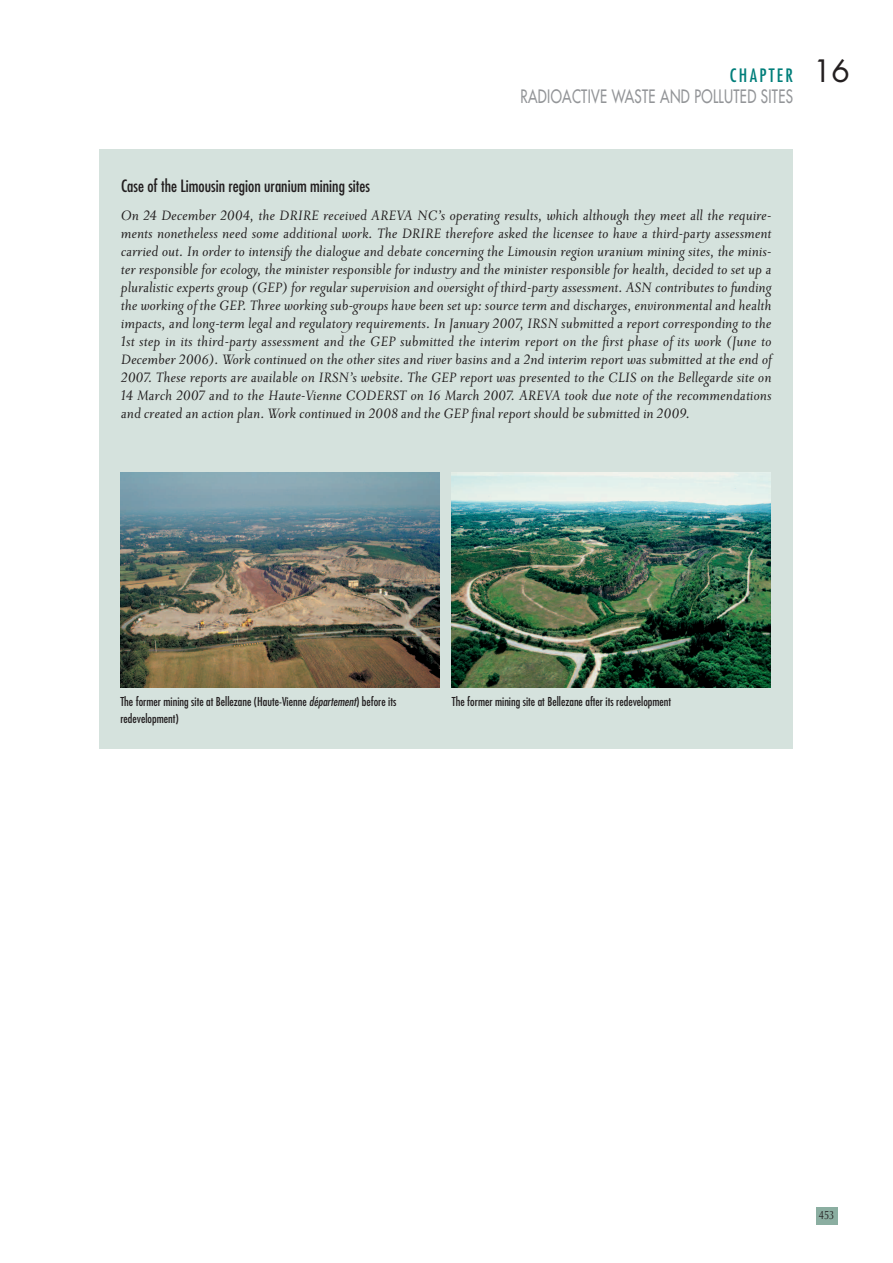
<style>
.page{position:relative;width:893px;height:1263px;background:#fff}
.page>*{position:absolute;margin:0;border:0;box-sizing:border-box;transform-origin:0 0}
.t1{font:18px/21px "Futura";letter-spacing:.025em;color:#939598;scale:.75 1}
.t2{font:italic 16.5px/18px "Priori Ser Reg";color:#231f20;text-align:justify}
.t3{font:condensed 16.5px "Futura";color:#231f20}
.t4{font:condensed 12px/16.5px "Futura";color:#231f20}
.t5{font:12px "Optima";color:#231f20;scale:.8 1}
.s1{font-stretch:condensed;color:#007e7a}
.s2{font-size:30px;color:#231f20}
.s3{font-style:italic}
</style>
<div class="page">
<div style="left:816px;top:1208px;width:22px;height:17px;background:#8baea1"></div>
<div style="left:100px;top:149px;width:693px;height:599px;background:#d5e2dd"></div>
<img style="left:120px;top:472px;width:319px;height:215px">
<img style="left:452px;top:472px;width:319px;height:215px">
<p class="t1" style="left:520px;top:66px;width:441px;text-indent:209px"><span class="s1">CHAPTER</span> <span class="s2">16<br></span>RADIOACTIVE WASTE AND POLLUTED SITES</p>
<p class="t3" style="left:121px;top:179px;width:250px">Case of the Limousin region uranium mining sites</p>
<p class="t2" style="left:121px;top:205px;width:652px">On 24 December 2004, the DRIRE received AREVA NC’s operating results, which although they meet all the require&shy;ments nonetheless need some additional work. The DRIRE therefore asked the licensee to have a third-party assessment carried out. In order to intensify the dialogue and debate concerning the Limousin region uranium mining sites, the minis&shy;ter responsible for ecology, the minister responsible for industry and the minister responsible for health, decided to set up a pluralistic experts group (GEP) for regular supervision and oversight of third-party assessment. ASN contributes to funding the working of the GEP. Three working sub-groups have been set up: source term and discharges, environmental and health impacts, and long-term legal and regulatory requirements. In January 2007, IRSN submitted a report corresponding to the 1st step in its third-party assessment and the GEP submitted the interim report on the first phase of its work (June to December 2006). Work continued on the other sites and river basins and a 2nd interim report was submitted at the end of 2007. These reports are available on IRSN’s website. The GEP report was presented to the CLIS on the Bellegarde site on 14 March 2007 and to the Haute-Vienne CODERST on 16 March 2007. AREVA took due note of the recommendations and created an action plan. Work continued in 2008 and the GEP final report should be submitted in 2009.</p>
<p class="t4" style="left:120px;top:694px;width:277px">The former mining site at Bellezane (Haute-Vienne <span class="s3">département</span>) before its redevelopment)</p>
<p class="t4" style="left:452px;top:694px;width:221px">The former mining site at Bellezane after its redevelopment</p>
<p class="t5" style="left:819px;top:1210px;width:21px">453</p>
</div>
